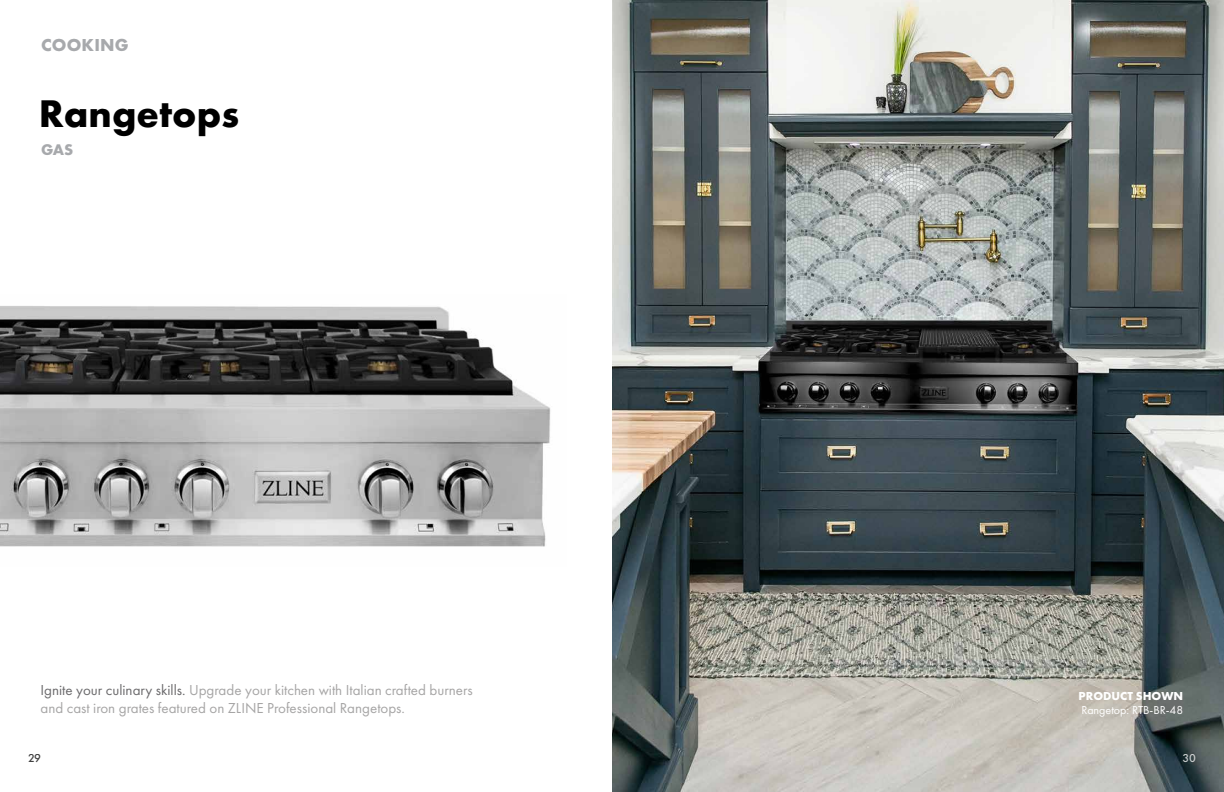
<style>
.page{position:relative;width:1224px;height:792px;background:#fff}
.page>*{position:absolute;margin:0;border:0;box-sizing:border-box;transform-origin:0 0}
.t1{font:700 40px "Futura PT";color:#000}
.t2{font:700 18px "Futura PT";letter-spacing:.01em;color:#a7a9ac}
.t3{font:700 16px "Futura PT";color:#a7a9ac}
.t4{font:15px/18px "Futura PT";color:#a6a5a5}
.t5{font:12px "Futura PT";color:#fff}
.t6{font:700 12px "Futura PT";color:#fff}
.t7{font:500 12px "Futura PT";color:#000101}
.t8{font:500 12px "Futura PT";color:#fff}
.s1{color:#6b6a6c}
</style>
<div class="page">
<img style="left:0;top:306px;width:551px;height:241px">
<img style="left:612px;top:0;width:612px;height:792px">
<p class="t2" style="left:41px;top:33px;width:89px">COOKING</p>
<h1 class="t1" style="left:39px;top:87px;width:202px">Rangetops</h1>
<p class="t3" style="left:41px;top:140px;width:34px">GAS</p>
<p class="t4" style="left:40px;top:681px;width:434px"><span class="s1">Ignite your culinary skills.</span> Upgrade your kitchen with Italian crafted burners and cast iron grates featured on ZLINE Professional Rangetops.</p>
<p class="t6" style="left:1079px;top:688px;width:106px">PRODUCT SHOWN</p>
<p class="t5" style="left:1081px;top:703px;width:103px">Rangetop: RTB-BR-48</p>
<p class="t7" style="left:28px;top:751px;width:15px">29</p>
<p class="t8" style="left:1182px;top:751px;width:15px">30</p>
</div>
